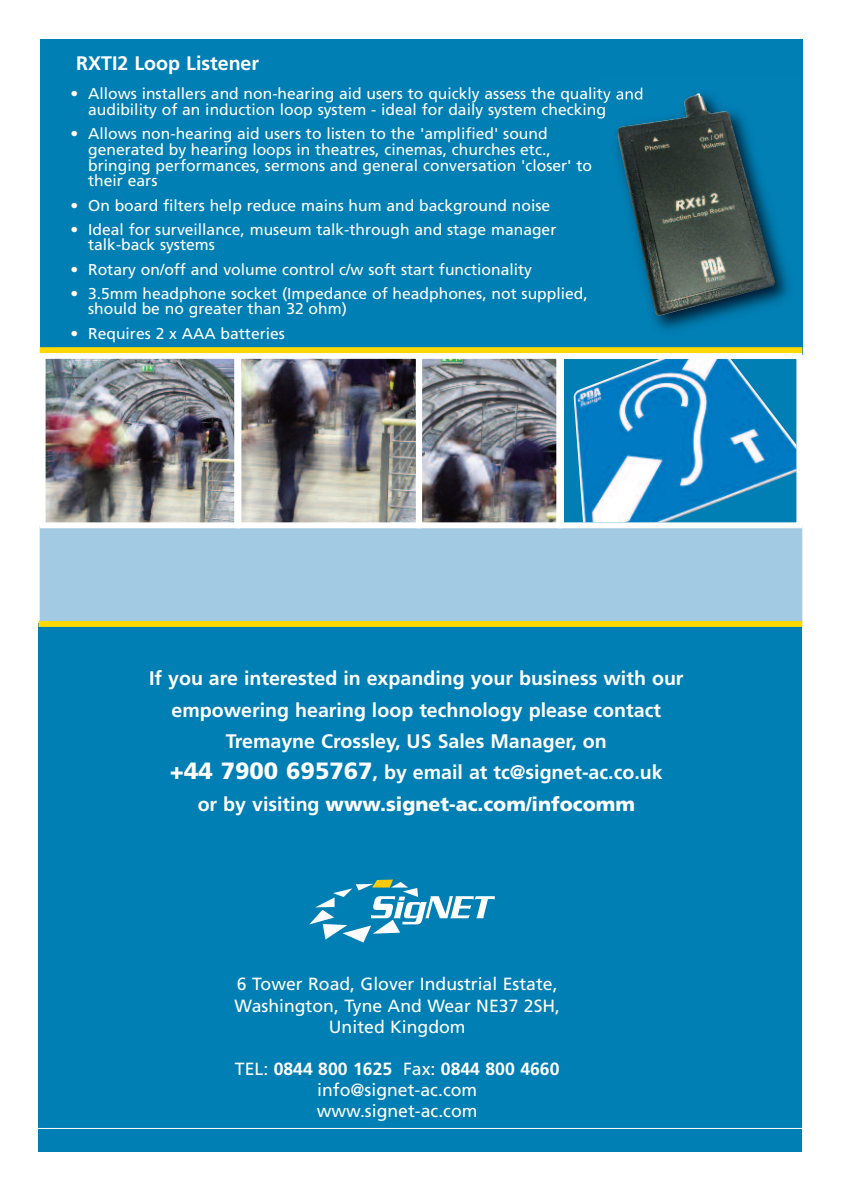
<style>
.page{position:relative;width:842px;height:1191px;background:#fff}
.page>*{position:absolute;margin:0;border:0;box-sizing:border-box;transform-origin:0 0}
.t1{font:700 19.6px/31.4px "Frutiger";color:#fff;text-align:center}
.t2{font:17.6px/21.2px "Frutiger";color:#fff;text-align:center}
.t3{font:15.6px/15.6px "Frutiger";color:#fff}
.s1{font-weight:900;font-size:23.6px}
.s2{font-weight:900}
.s3{font-weight:700}
</style>
<div class="page">
<div style="left:40px;top:40px;width:762px;height:315px;background:#007fb4"></div>
<div style="left:39px;top:623px;width:763px;height:528px;background:#007fb4"></div>
<hr style="left:0;top:1128px;width:840px;height:1px;background:#fff">
<div style="left:40px;top:528px;width:762px;height:93px;background:#a2cae3"></div>
<img style="left:47px;top:360px;width:186px;height:161px">
<div style="left:40px;top:353px;width:200px;height:175px;border:6px solid #fff"></div>
<img style="left:243px;top:360px;width:172px;height:161px">
<div style="left:236px;top:353px;width:186px;height:175px;border:6px solid #fff"></div>
<img style="left:423px;top:360px;width:132px;height:161px">
<div style="left:416px;top:353px;width:146px;height:175px;border:6px solid #fff"></div>
<div style="left:564px;top:359px;width:232px;height:163px;background:#007fb4"></div>
<img style="left:573px;top:360px;width:222px;height:161px">
<div style="left:558px;top:353px;width:244px;height:175px;border:6px solid #fff"></div>
<div style="left:39px;top:621px;width:763px;height:6px;background:#ffd801"></div>
<svg style="left:309px;top:879px;width:186px;height:63px"></svg>
<img style="left:601px;top:76px;width:202px;height:270px">
<img style="left:618px;top:93px;width:157px;height:223px">
<div style="left:40px;top:347px;width:762px;height:6px;background:#ffd801"></div>
<p class="t1" style="left:76px;top:47px;width:184px">RXTI2 Loop Listener</p>
<p class="t3" style="left:88px;top:86px;width:557px;text-indent:-18px">• Allows installers and non-hearing aid users to quickly assess the quality and audibility of an induction loop system - ideal for daily system checking</p>
<p class="t3" style="left:88px;top:126px;width:505px;text-indent:-18px">• Allows non-hearing aid users to listen to the 'amplified' sound generated by hearing loops in theatres, cinemas, churches etc., bringing performances, sermons and general conversation 'closer' to their ears</p>
<p class="t3" style="left:70px;top:197px;width:481px">• On board filters help reduce mains hum and background noise</p>
<p class="t3" style="left:88px;top:221px;width:470px;text-indent:-18px">• Ideal for surveillance, museum talk-through and stage manager talk-back systems</p>
<p class="t3" style="left:70px;top:261px;width:463px">• Rotary on/off and volume control c/w soft start functionality</p>
<p class="t3" style="left:88px;top:285px;width:501px;text-indent:-18px">• 3.5mm headphone socket (Impedance of headphones, not supplied, should be no greater than 32 ohm)</p>
<p class="t3" style="left:70px;top:325px;width:216px">• Requires 2 x AAA batteries</p>
<p class="t1" style="left:149px;top:662px;width:536px">If you are interested in expanding your business with our empowering hearing loop technology please contact Tremayne Crossley, US Sales Manager, on<br><span class="s1">+44 7900 695767</span>, by email at tc@signet-ac.co.uk<br>or by visiting <span class="s2">www.signet-ac.com/infocomm</span></p>
<p class="t2" style="left:234px;top:973px;width:327px">6 Tower Road, Glover Industrial Estate,<br>Washington, Tyne And Wear NE37 2SH,<br>United Kingdom</p>
<p class="t2" style="left:235px;top:1058px;width:326px">TEL: <span class="s3">0844 800 1625</span> Fax: <span class="s3">0844 800 4660 </span>info@signet-ac.com www.signet-ac.com</p>
</div>
